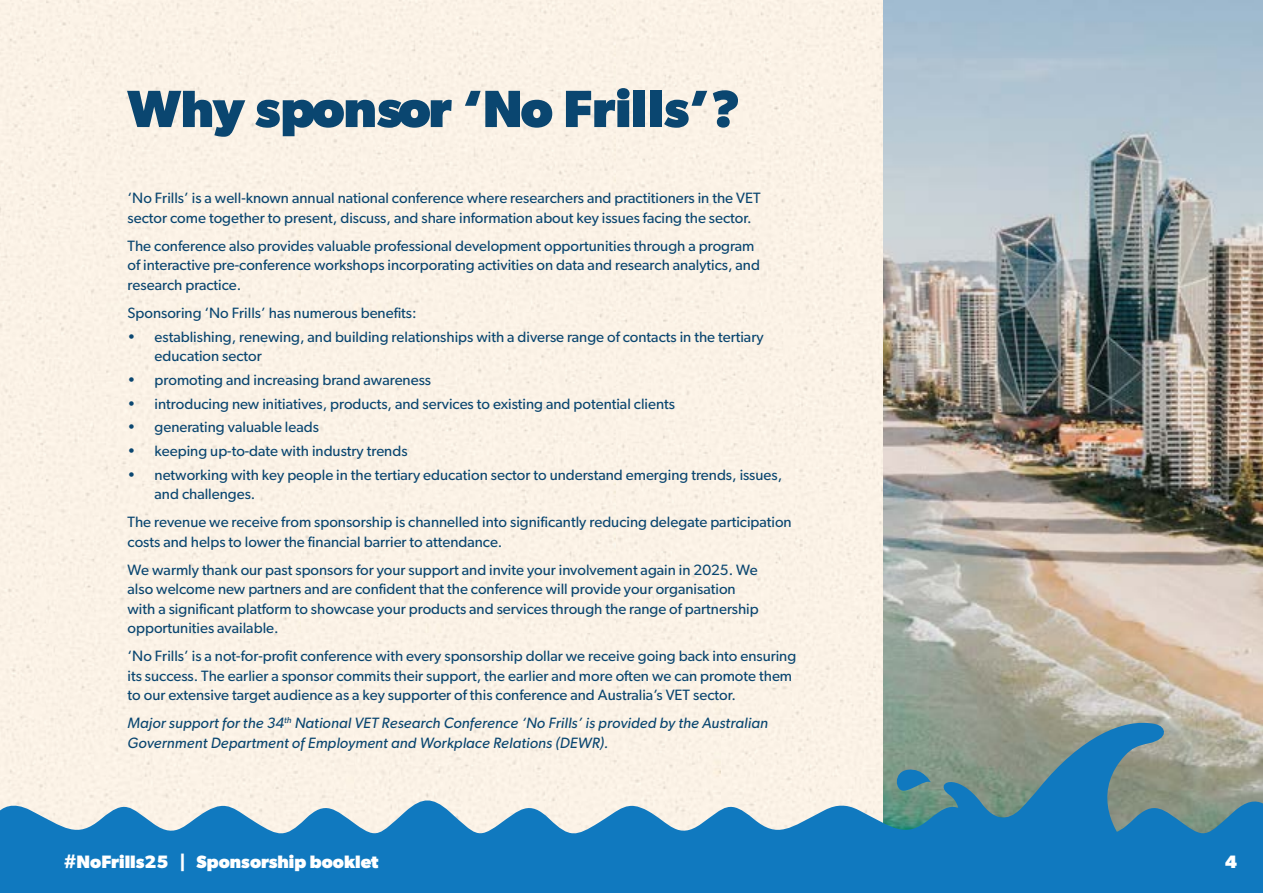
<style>
.page{position:relative;width:1263px;height:893px;background:#fff}
.page>*{position:absolute;margin:0;border:0;box-sizing:border-box;transform-origin:0 0}
.t1{font:700 52.5px "Gibson";color:#0a4670}
.t2{font:700 18px "Gibson";color:#fff}
.t3{font:15px/19.5px "Gibson";color:#0a4670}
.t4{font:italic 15px/19.5px "Gibson";letter-spacing:.01em;color:#0a4670}
</style>
<div class="page">
<img style="left:883px;top:0;width:380px;height:789px">
<svg style="left:0;top:789px;width:1263px;height:104px;background:#4d97c6"></svg>
<svg style="left:808px;top:717px;width:361px;height:167px;background:#5691ae"></svg>
<h1 class="t1" style="left:128px;top:78px;width:614px">Why sponsor ‘No Frills’?</h1>
<p class="t3" style="left:128px;top:188px;width:634px">‘No Frills’ is a well-known annual national conference where researchers and practitioners in the VET sector come together to present, discuss, and share information about key issues facing the sector.</p>
<p class="t3" style="left:128px;top:236px;width:634px">The conference also provides valuable professional development opportunities through a program of interactive pre-conference workshops incorporating activities on data and research analytics, and research practice.</p>
<p class="t3" style="left:128px;top:303px;width:291px">Sponsoring ‘No Frills’ has numerous benefits:</p>
<p class="t3" style="left:155px;top:326px;width:610px;text-indent:-27px">• establishing, renewing, and building relationships with a diverse range of contacts in the tertiary education sector</p>
<p class="t3" style="left:128px;top:370px;width:305px">• promoting and increasing brand awareness</p>
<p class="t3" style="left:128px;top:393px;width:549px">• introducing new initiatives, products, and services to existing and potential clients</p>
<p class="t3" style="left:128px;top:417px;width:193px">• generating valuable leads</p>
<p class="t3" style="left:128px;top:441px;width:281px">• keeping up-to-date with industry trends</p>
<p class="t3" style="left:155px;top:465px;width:629px;text-indent:-27px">• networking with key people in the tertiary education sector to understand emerging trends, issues, and challenges.</p>
<p class="t3" style="left:128px;top:512px;width:666px">The revenue we receive from sponsorship is channelled into significantly reducing delegate participation costs and helps to lower the financial barrier to attendance.</p>
<p class="t3" style="left:128px;top:560px;width:633px">We warmly thank our past sponsors for your support and invite your involvement again in 2025. We also welcome new partners and are confident that the conference will provide your organisation with a significant platform to showcase your products and services through the range of partnership opportunities available.</p>
<p class="t3" style="left:128px;top:646px;width:670px">‘No Frills’ is a not-for-profit conference with every sponsorship dollar we receive going back into ensuring its success. The earlier a sponsor commits their support, the earlier and more often we can promote them to our extensive target audience as a key supporter of this conference and Australia’s VET sector.</p>
<p class="t4" style="left:128px;top:713px;width:642px">Major support for the 34<sup>th</sup> National VET Research Conference ‘No Frills’ is provided by the Australian<br>Government Department of Employment and Workplace Relations (DEWR).</p>
<p class="t2" style="left:64px;top:851px;width:316px">#NoFrills25 | Sponsorship booklet</p>
<p class="t2" style="left:1225px;top:851px;width:13px">4</p>
</div>
